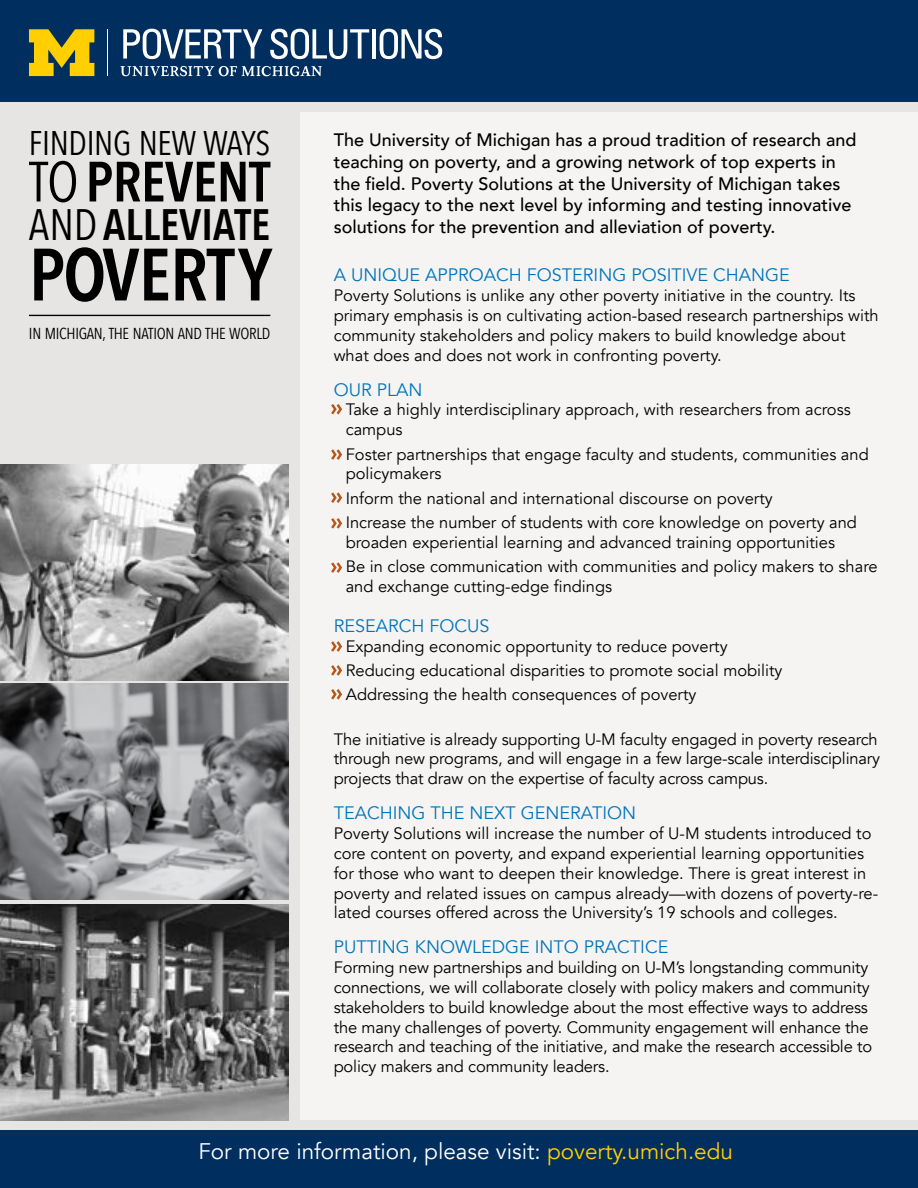
<style>
.page{position:relative;width:918px;height:1188px;background:#e7e5e3}
.page>*{position:absolute;margin:0;border:0;box-sizing:border-box;transform-origin:0 0}
.t1{font:600 73.2px "Avenir Next Condensed";letter-spacing:-.01em;color:#000}
.t2{font:600 56.1px "Avenir Next Condensed";letter-spacing:-.01em;color:#000}
.t3{font:600 43.95px "Avenir Next Condensed";color:#000}
.t4{font:34.2px "Avenir Next Condensed";letter-spacing:-.01em;color:#000}
.t5{font:22.5px "Avenir";color:#fff}
.t6{font:500 18px/21.6px "Avenir";color:#000}
.t7{font:18px "Avenir";color:#0075bc}
.t8{font:16.5px/19.8px "Avenir";color:#000}
.t9{font:15.9px "Avenir Next Condensed";letter-spacing:-.02em;color:#000}
.s1{font-weight:400}
.s2{color:#ffcf01}
</style>
<div class="page">
<div style="left:300px;top:113px;width:618px;height:1007px;background:#f5f4f3"></div>
<hr style="left:29px;top:315px;width:241px;height:1px;background:#000">
<div style="left:0;top:0;width:918px;height:102px;background:#002e5e"></div>
<div style="left:0;top:1131px;width:918px;height:57px;background:#002e5e"></div>
<img style="left:0;top:465px;width:288px;height:216px">
<img style="left:0;top:684px;width:288px;height:216px">
<img style="left:0;top:904px;width:288px;height:216px">
<svg style="left:331px;top:404px;width:11px;height:10px"></svg>
<svg style="left:331px;top:449px;width:11px;height:11px"></svg>
<svg style="left:331px;top:492px;width:11px;height:11px"></svg>
<svg style="left:331px;top:562px;width:11px;height:11px"></svg>
<svg style="left:331px;top:641px;width:11px;height:11px"></svg>
<svg style="left:331px;top:665px;width:11px;height:11px"></svg>
<svg style="left:331px;top:689px;width:11px;height:11px"></svg>
<svg style="left:123px;top:29px;width:139px;height:30px"></svg>
<svg style="left:270px;top:29px;width:99px;height:30px"></svg>
<hr style="left:372px;top:29px;width:4px;height:30px;background:#fff">
<svg style="left:380px;top:29px;width:62px;height:30px"></svg>
<hr style="left:108px;top:29px;width:1px;height:47px;background:#fff">
<svg style="left:29px;top:29px;width:65px;height:47px"></svg>
<svg style="left:120px;top:66px;width:202px;height:10px"></svg>
<svg style="left:331px;top:518px;width:11px;height:11px"></svg>
<h3 class="t4" style="left:29px;top:114px;width:243px">FINDING NEW WAYS</h3>
<h2 class="t2" style="left:29px;top:133px;width:243px"><span class="s1">TO</span> PREVENT</h2>
<h3 class="t3" style="left:29px;top:187px;width:243px"><span class="s1">AND</span> ALLEVIATE</h3>
<h1 class="t1" style="left:29px;top:212px;width:245px">POVERTY</h1>
<p class="t9" style="left:29px;top:320px;width:243px">IN MICHIGAN, THE NATION AND THE WORLD</p>
<p class="t6" style="left:334px;top:128px;width:524px">The University of Michigan has a proud tradition of research and teaching on poverty, and a growing network of top experts in the field. Poverty Solutions at the University of Michigan takes this legacy to the next level by informing and testing innovative solutions for the prevention and alleviation of poverty.</p>
<p class="t7" style="left:334px;top:264px;width:458px">A UNIQUE APPROACH FOSTERING POSITIVE CHANGE</p>
<p class="t8" style="left:334px;top:286px;width:547px">Poverty Solutions is unlike any other poverty initiative in the country. Its primary emphasis is on cultivating action-based research partnerships with community stakeholders and policy makers to build knowledge about what does and does not work in confronting poverty.</p>
<p class="t7" style="left:334px;top:379px;width:90px">OUR PLAN</p>
<p class="t8" style="left:346px;top:400px;width:507px">Take a highly interdisciplinary approach, with researchers from across campus</p>
<p class="t8" style="left:346px;top:444px;width:525px">Foster partnerships that engage faculty and students, communities and policymakers</p>
<p class="t8" style="left:346px;top:486px;width:513px;line-height:24.5px">Inform the national and international discourse on poverty<br>Increase the number of students with core knowledge on poverty and</p>
<p class="t8" style="left:346px;top:530px;width:534px;line-height:24.5px">broaden experiential learning and advanced training opportunities<br>Be in close communication with communities and policy makers to share</p>
<p class="t8" style="left:346px;top:577px;width:268px">and exchange cutting-edge findings</p>
<p class="t7" style="left:334px;top:615px;width:157px">RESEARCH FOCUS</p>
<p class="t8" style="left:346px;top:634px;width:438px;line-height:24.5px">Expanding economic opportunity to reduce poverty<br>Reducing educational disparities to promote social mobility<br>Addressing the health consequences of poverty</p>
<p class="t8" style="left:334px;top:729px;width:548px">The initiative is already supporting U-M faculty engaged in poverty research through new programs, and will engage in a few large-scale interdisciplinary projects that draw on the expertise of faculty across campus.</p>
<p class="t7" style="left:334px;top:802px;width:304px">TEACHING THE NEXT GENERATION</p>
<p class="t8" style="left:334px;top:824px;width:546px">Poverty Solutions will increase the number of U-M students introduced to core content on poverty, and expand experiential learning opportunities for those who want to deepen their knowledge. There is great interest in poverty and related issues on campus already—with dozens of poverty-re&shy;lated courses offered across the University’s 19 schools and colleges.</p>
<p class="t7" style="left:334px;top:937px;width:336px">PUTTING KNOWLEDGE INTO PRACTICE</p>
<p class="t8" style="left:334px;top:958px;width:540px">Forming new partnerships and building on U-M’s longstanding community connections, we will collaborate closely with policy makers and community stakeholders to build knowledge about the most effective ways to address the many challenges of poverty. Community engagement will enhance the research and teaching of the initiative, and make the research accessible to policy makers and community leaders.</p>
<h3 class="t5" style="left:198px;top:1138px;width:536px">For more information, please visit: <span class="s2">poverty.umich.edu</span></h3>
</div>
